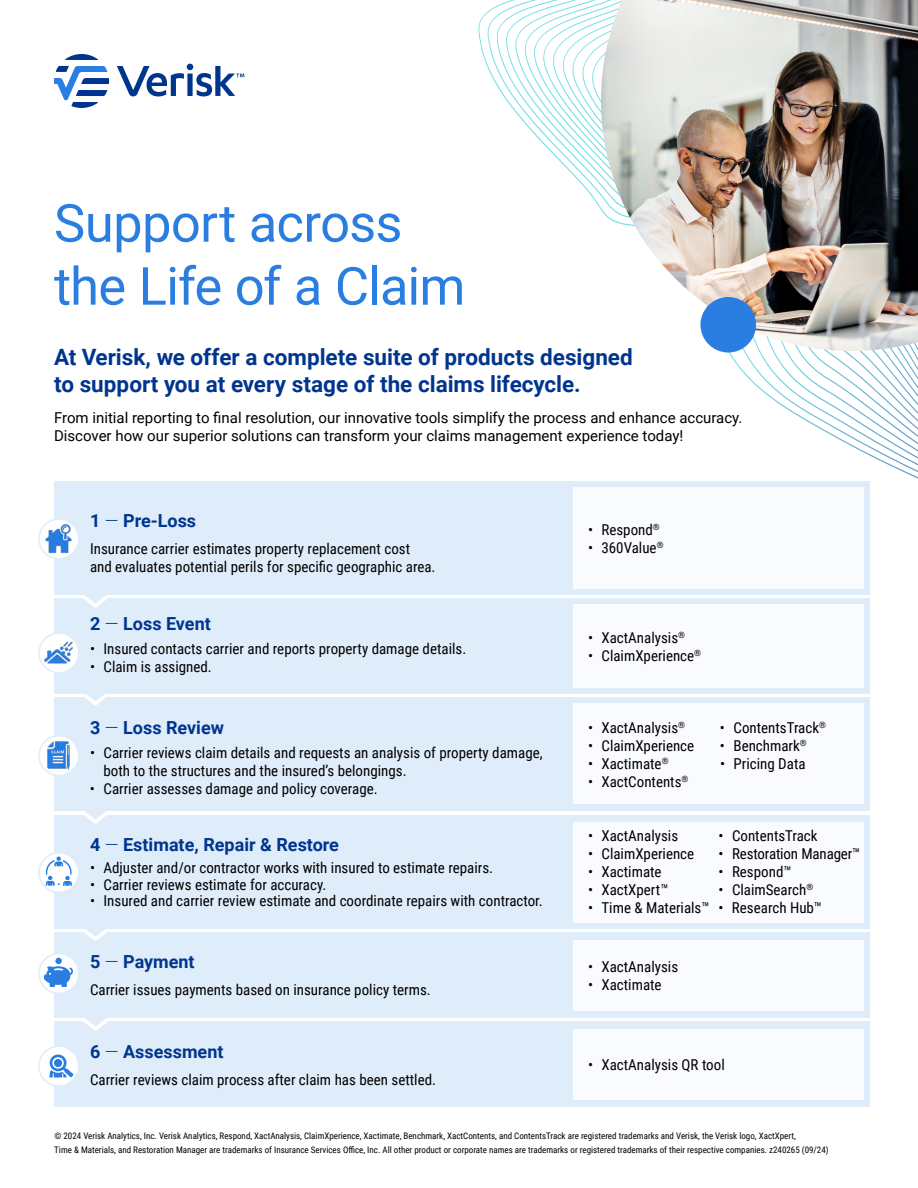
<style>
.page{position:relative;width:918px;height:1188px;background:#fff}
.page>*{position:absolute;margin:0;border:0;box-sizing:border-box;transform-origin:0 0}
.t1{font:52.5px/63px "Roboto";letter-spacing:-.015em;color:#2a7de1}
.t2{font:700 22.5px/27px "Roboto";color:#00358e}
.t3{font:700 18px "Roboto";color:#00358e}
.t4{font:15px/18px "Roboto Condensed";color:#000}
.t5{font:15px/18px "Roboto";color:#000}
.t6{font:9px/13.5px "Roboto Condensed";color:#000}
.s1{font-weight:300}
</style>
<div class="page">
<div style="left:54px;top:1022px;width:816px;height:85px;background:#dfecfa"></div>
<div style="left:54px;top:932px;width:816px;height:86px;background:#dfecfa"></div>
<div style="left:54px;top:815px;width:816px;height:113px;background:#dfecfa"></div>
<div style="left:54px;top:698px;width:816px;height:113px;background:#dfecfa"></div>
<div style="left:54px;top:598px;width:816px;height:96px;background:#dfecfa"></div>
<svg style="left:478px;top:0;width:440px;height:479px"></svg>
<img style="left:601px;top:0;width:317px;height:351px">
<div style="left:700px;top:297px;width:56px;height:55px;background:#2a7de1;border-radius:50%"></div>
<div style="left:54px;top:481px;width:816px;height:113px;background:#dfecfa"></div>
<svg style="left:75px;top:594px;width:41px;height:14px"></svg>
<div style="left:573px;top:488px;width:291px;height:102px;background:#f9fbfe"></div>
<div style="left:573px;top:604px;width:291px;height:84px;background:#f9fbfe"></div>
<div style="left:573px;top:704px;width:291px;height:100px;background:#f9fbfe"></div>
<div style="left:573px;top:822px;width:291px;height:100px;background:#f9fbfe"></div>
<div style="left:573px;top:940px;width:291px;height:71px;background:#f9fbfe"></div>
<div style="left:573px;top:1030px;width:291px;height:70px;background:#f9fbfe"></div>
<svg style="left:75px;top:694px;width:41px;height:12px"></svg>
<svg style="left:84px;top:811px;width:23px;height:13px"></svg>
<svg style="left:75px;top:928px;width:41px;height:13px"></svg>
<svg style="left:75px;top:1018px;width:41px;height:13px"></svg>
<svg style="left:39px;top:519px;width:40px;height:40px"></svg>
<div style="left:38px;top:518px;width:42px;height:42px;border:2px solid #dfecfa;border-radius:50%"></div>
<svg style="left:39px;top:633px;width:40px;height:40px"></svg>
<div style="left:38px;top:632px;width:42px;height:42px;border:2px solid #dfecfa;border-radius:50%"></div>
<svg style="left:39px;top:736px;width:40px;height:40px"></svg>
<div style="left:38px;top:735px;width:42px;height:41px;border:2px solid #dfecfa;border-radius:50%"></div>
<div style="left:39px;top:853px;width:40px;height:39px;background:#fff;border-radius:50%"></div>
<div style="left:38px;top:852px;width:42px;height:41px;border:2px solid #dfecfa;border-radius:50%"></div>
<div style="left:39px;top:954px;width:40px;height:39px;background:#fff;border-radius:50%"></div>
<div style="left:38px;top:953px;width:42px;height:41px;border:2px solid #dfecfa;border-radius:50%"></div>
<svg style="left:39px;top:1046px;width:40px;height:40px"></svg>
<div style="left:38px;top:1046px;width:42px;height:41px;border:2px solid #dfecfa;border-radius:50%"></div>
<img style="left:42px;top:523px;width:33px;height:32px">
<img style="left:42px;top:636px;width:33px;height:33px">
<img style="left:42px;top:740px;width:33px;height:32px">
<svg style="left:46px;top:856px;width:26px;height:30px"></svg>
<svg style="left:44px;top:958px;width:29px;height:29px"></svg>
<svg style="left:50px;top:1054px;width:24px;height:23px"></svg>
<svg style="left:54px;top:54px;width:190px;height:54px"></svg>
<h1 class="t1" style="left:54px;top:190px;width:413px">Support across the Life of a Claim</h1>
<h2 class="t2" style="left:54px;top:342px;width:580px">At Verisk, we offer a complete suite of products designed to support you at every stage of the claims lifecycle.</h2>
<p class="t5" style="left:54px;top:408px;width:690px">From initial reporting to final resolution, our innovative tools simplify the process and enhance accuracy.<br>Discover how our superior solutions can transform your claims management experience today!</p>
<p class="t3" style="left:90px;top:507px;width:108px">1 <span class="s1">—</span> Pre-Loss</p>
<p class="t4" style="left:90px;top:539px;width:347px">Insurance carrier estimates property replacement cost and evaluates potential perils for specific geographic area.</p>
<p class="t3" style="left:90px;top:611px;width:122px">2 <span class="s1">—</span> Loss Event</p>
<p class="t4" style="left:90px;top:639px;width:378px">• Insured contacts carrier and reports property damage details.</p>
<p class="t4" style="left:90px;top:657px;width:123px">• Claim is assigned.</p>
<p class="t3" style="left:90px;top:714px;width:136px">3 <span class="s1">—</span> Loss Review</p>
<p class="t4" style="left:104px;top:743px;width:441px;text-indent:-14px">• Carrier reviews claim details and requests an analysis of property damage, both to the structures and the insured’s belongings.</p>
<p class="t4" style="left:90px;top:779px;width:289px">• Carrier assesses damage and policy coverage.</p>
<p class="t3" style="left:90px;top:831px;width:251px">4 <span class="s1">—</span> Estimate, Repair &amp; Restore</p>
<p class="t4" style="left:90px;top:858px;width:405px">• Adjuster and/or contractor works with insured to estimate repairs.</p>
<p class="t4" style="left:90px;top:875px;width:238px">• Carrier reviews estimate for accuracy.</p>
<p class="t4" style="left:90px;top:891px;width:454px">• Insured and carrier review estimate and coordinate repairs with contractor.</p>
<p class="t3" style="left:90px;top:948px;width:106px">5 <span class="s1">—</span> Payment</p>
<p class="t4" style="left:90px;top:980px;width:342px">Carrier issues payments based on insurance policy terms.</p>
<p class="t3" style="left:90px;top:1038px;width:135px">6 <span class="s1">—</span> Assessment</p>
<p class="t4" style="left:90px;top:1070px;width:348px">Carrier reviews claim process after claim has been settled.</p>
<p class="t4" style="left:588px;top:520px;width:73px">• Respond<sup>®</sup></p>
<p class="t4" style="left:588px;top:538px;width:77px">• 360Value<sup>®</sup></p>
<p class="t4" style="left:588px;top:628px;width:99px">• XactAnalysis<sup>®</sup></p>
<p class="t4" style="left:588px;top:646px;width:115px">• ClaimXperience<sup>®</sup></p>
<p class="t4" style="left:588px;top:718px;width:99px">• XactAnalysis<sup>®</sup></p>
<p class="t4" style="left:588px;top:736px;width:108px">• ClaimXperience</p>
<p class="t4" style="left:588px;top:754px;width:82px">• Xactimate<sup>®</sup></p>
<p class="t4" style="left:588px;top:772px;width:102px">• XactContents<sup>®</sup></p>
<p class="t4" style="left:720px;top:718px;width:108px">• ContentsTrack<sup>®</sup></p>
<p class="t4" style="left:720px;top:736px;width:88px">• Benchmark<sup>®</sup></p>
<p class="t4" style="left:720px;top:754px;width:87px">• Pricing Data</p>
<p class="t4" style="left:588px;top:826px;width:92px">• XactAnalysis</p>
<p class="t4" style="left:588px;top:844px;width:108px">• ClaimXperience</p>
<p class="t4" style="left:588px;top:862px;width:75px">• Xactimate</p>
<p class="t4" style="left:588px;top:880px;width:82px">• XactXpert™</p>
<p class="t4" style="left:588px;top:898px;width:123px">• Time &amp; Materials™</p>
<p class="t4" style="left:718px;top:826px;width:101px">• ContentsTrack</p>
<p class="t4" style="left:718px;top:844px;width:143px">• Restoration Manager™</p>
<p class="t4" style="left:718px;top:862px;width:75px">• Respond™</p>
<p class="t4" style="left:718px;top:880px;width:96px">• ClaimSearch<sup>®</sup></p>
<p class="t4" style="left:718px;top:898px;width:105px">• Research Hub™</p>
<p class="t4" style="left:588px;top:957px;width:92px">• XactAnalysis</p>
<p class="t4" style="left:588px;top:975px;width:75px">• Xactimate</p>
<p class="t4" style="left:588px;top:1056px;width:138px">• XactAnalysis QR tool</p>
<p class="t6" style="left:54px;top:1129px;width:776px">© 2024 Verisk Analytics, Inc. Verisk Analytics, Respond, XactAnalysis, ClaimXperience, Xactimate, Benchmark, XactContents, and ContentsTrack are registered trademarks and Verisk, the Verisk logo, XactXpert,<br>Time &amp; Materials, and Restoration Manager are trademarks of Insurance Services Office, Inc. All other product or corporate names are trademarks or registered trademarks of their respective companies. z240265 (09/24)</p>
</div>
